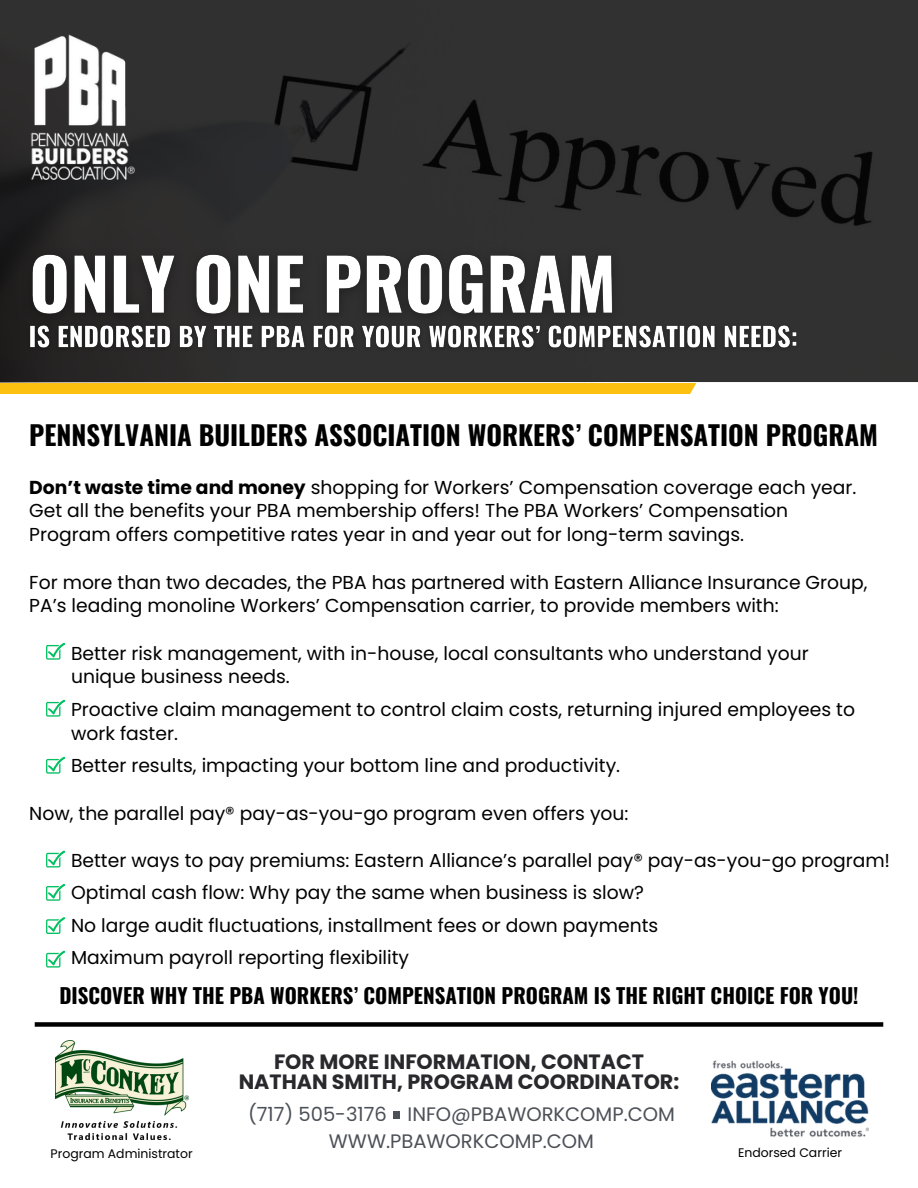
<style>
.page{position:relative;width:918px;height:1188px;background:#fff}
.page>*{position:absolute;margin:0;border:0;box-sizing:border-box;transform-origin:0 0}
.t1{font:700 26.7px "Oswald";color:#000}
.t2{font:700 20.7px "Oswald";color:#000}
.t3{font:700 20.7px/20.2px "Poppins";color:#28282d;text-align:center}
.t4{font:19.5px/27px "Poppins";color:#4c5057;text-align:center}
.t5{font:18.75px/23.7px "Poppins";color:#000}
.t6{font:12.45px "Poppins";color:#000}
.s1{font-weight:700}
</style>
<div class="page">
<div style="left:0;top:383px;width:697px;height:11px;background:#fcc010"></div>
<svg style="left:0;top:0;width:918px;height:382px;background:#2d2d2d"></svg>
<svg style="left:46px;top:851px;width:19px;height:16px"></svg>
<svg style="left:46px;top:884px;width:19px;height:17px"></svg>
<svg style="left:46px;top:917px;width:19px;height:17px"></svg>
<svg style="left:46px;top:951px;width:19px;height:17px"></svg>
<svg style="left:46px;top:643px;width:19px;height:17px"></svg>
<svg style="left:46px;top:700px;width:19px;height:17px"></svg>
<svg style="left:46px;top:757px;width:19px;height:17px"></svg>
<img style="left:29px;top:23px;width:115px;height:165px">
<img style="left:15px;top:229px;width:616px;height:105px">
<img style="left:24px;top:315px;width:780px;height:41px">
<div style="left:393px;top:1111px;width:7px;height:8px;background:#4c5057"></div>
<img style="left:711px;top:1060px;width:158px;height:77px">
<img style="left:56px;top:1041px;width:132px;height:99px">
<div style="left:35px;top:1022px;width:848px;height:5px;background:#000"></div>
<h5 class="t1" style="left:29px;top:414px;width:850px">PENNSYLVANIA BUILDERS ASSOCIATION WORKERS’ COMPENSATION PROGRAM</h5>
<h2 class="t5" style="left:29px;top:475px;width:829px"><span class="s1">Don’t waste time and money</span> shopping for Workers’ Compensation coverage each year.<br>Get all the benefits your PBA membership offers! The PBA Workers’ Compensation<br>Program offers competitive rates year in and year out for long-term savings.</h2>
<h5 class="t5" style="left:29px;top:570px;width:840px">For more than two decades, the PBA has partnered with Eastern Alliance Insurance Group,<br>PA’s leading monoline Workers’ Compensation carrier, to provide members with:</h5>
<p class="t5" style="left:71px;top:641px;width:739px">Better risk management, with in-house, local consultants who understand your unique business needs.</p>
<p class="t5" style="left:71px;top:698px;width:786px">Proactive claim management to control claim costs, returning injured employees to work faster.</p>
<p class="t5" style="left:71px;top:754px;width:551px">Better results, impacting your bottom line and productivity.</p>
<h5 class="t5" style="left:29px;top:802px;width:601px">Now, the parallel pay® pay-as-you-go program even offers you:</h5>
<h5 class="t5" style="left:71px;top:849px;width:821px">Better ways to pay premiums: Eastern Alliance’s parallel pay® pay-as-you-go program!</h5>
<h5 class="t5" style="left:71px;top:881px;width:574px">Optimal cash flow: Why pay the same when business is slow?</h5>
<h5 class="t5" style="left:71px;top:913px;width:589px">No large audit fluctuations, installment fees or down payments</h5>
<p class="t5" style="left:71px;top:946px;width:340px">Maximum payroll reporting flexibility</p>
<p class="t2" style="left:59px;top:979px;width:801px">DISCOVER WHY THE PBA WORKERS’ COMPENSATION PROGRAM IS THE RIGHT CHOICE FOR YOU!</p>
<h5 class="t3" style="left:239px;top:1051px;width:442px">FOR MORE INFORMATION, CONTACT<br>NATHAN SMITH, PROGRAM COORDINATOR:</h5>
<h5 class="t4" style="left:248px;top:1101px;width:428px">(717) 505-3176 INFO@PBAWORKCOMP.COM<br>WWW.PBAWORKCOMP.COM</h5>
<h5 class="t6" style="left:51px;top:1145px;width:144px">Program Administrator</h5>
<h5 class="t6" style="left:738px;top:1144px;width:106px">Endorsed Carrier</h5>
</div>
